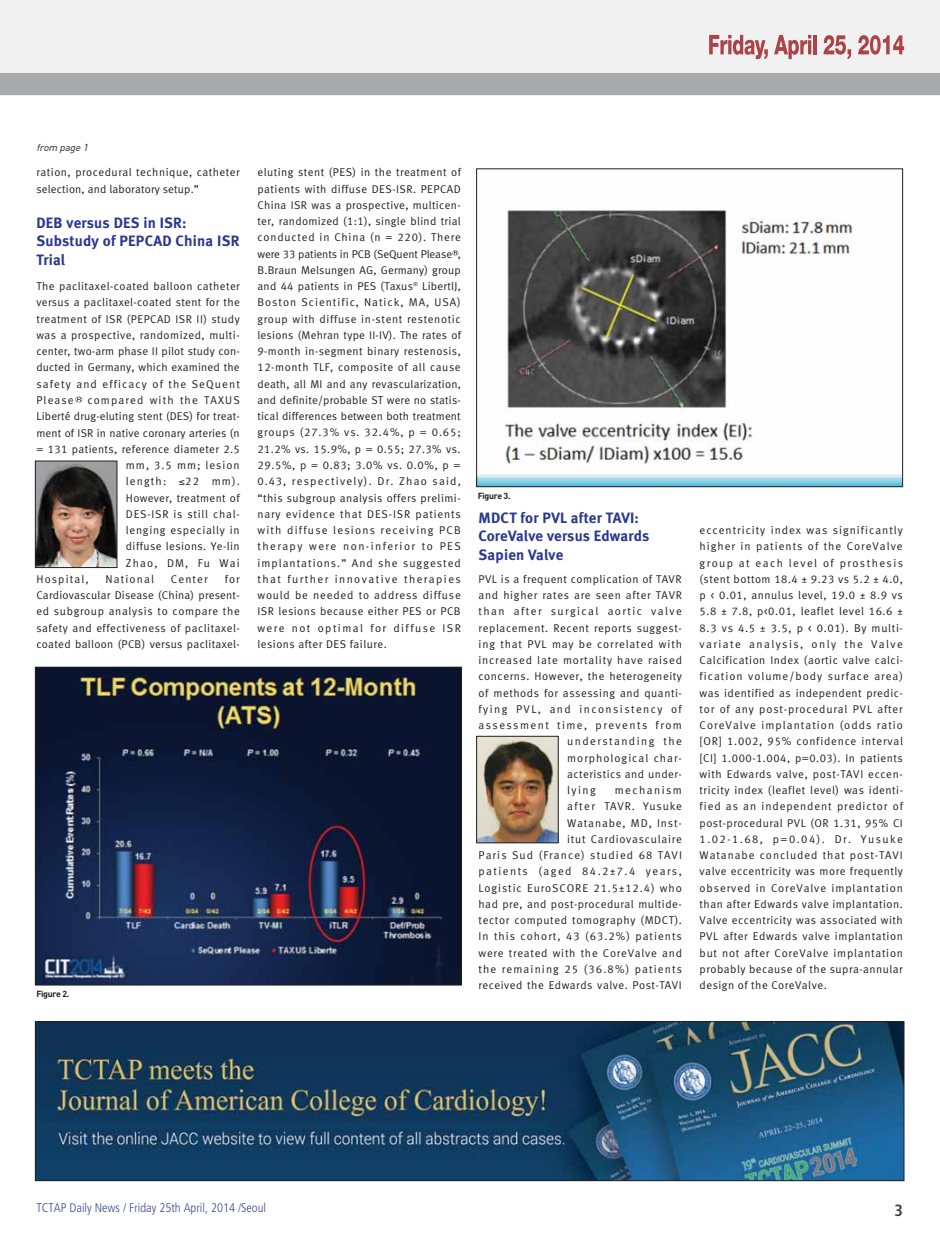
<style>
.page{position:relative;width:940px;height:1240px;background:#fff}
.page>*{position:absolute;margin:0;border:0;box-sizing:border-box;transform-origin:0 0}
.t1{font:700 condensed 16.25px "Frutiger";color:#404041}
.t2{font:15px/18.8px "Meta Bold LF";letter-spacing:.015em;color:#2b3890}
.t3{font:300 condensed 12.5px "Frutiger";color:#3d4797}
.t4{font:11.25px/16.2px "Meta Normal LF";letter-spacing:.05em;color:#231f20;text-align:justify}
.t5{font:11.25px/16.2px "Meta Normal LF";letter-spacing:.075em;color:#231f20;text-align:right}
.t6{font:11.25px "Meta Normal LF";letter-spacing:.015em;color:#231f20}
.t7{font:11.25px "Meta Normal LF";letter-spacing:.13em;color:#231f20}
.t8{font:11.25px "Meta Normal LF";letter-spacing:.1em;color:#231f20}
.t9{font:11.25px "Meta Normal LF";letter-spacing:.03em;color:#231f20}
.t10{font:11.25px "Meta Normal LF";letter-spacing:.09em;color:#231f20}
.t11{font:11.25px "Meta Normal LF";letter-spacing:.08em;color:#231f20}
.t12{font:italic 10px "DIN";color:#231f20}
.t13{font:700 8.75px "DIN";letter-spacing:-.04em;color:#231f20}
</style>
<div class="page">
<div style="left:0;top:0;width:939px;height:95px;background:#f1f1f2"></div>
<div style="left:0;top:74px;width:939px;height:21px;background:#a7a9ac"></div>
<svg style="left:709px;top:35px;width:58px;height:24px"></svg>
<svg style="left:774px;top:35px;width:36px;height:24px"></svg>
<svg style="left:813px;top:35px;width:3px;height:19px"></svg>
<svg style="left:823px;top:35px;width:27px;height:24px"></svg>
<svg style="left:858px;top:35px;width:45px;height:20px"></svg>
<svg style="left:76px;top:396px;width:6px;height:6px"></svg>
<svg style="left:452px;top:250px;width:6px;height:6px"></svg>
<img style="left:37px;top:1023px;width:864px;height:156px">
<div style="left:35px;top:1021px;width:868px;height:160px;border:1px solid #231f20"></div>
<img style="left:37px;top:669px;width:422px;height:314px">
<div style="left:35px;top:667px;width:426px;height:318px;border:1px solid #231f20"></div>
<img style="left:478px;top:209px;width:422px;height:276px">
<div style="left:476px;top:169px;width:426px;height:318px;border:1px solid #231f20"></div>
<img style="left:37px;top:463px;width:78px;height:103px">
<div style="left:35px;top:461px;width:82px;height:107px;border:1px solid #231f20"></div>
<img style="left:478px;top:738px;width:78px;height:103px">
<div style="left:476px;top:736px;width:82px;height:107px;border:1px solid #231f20"></div>
<p class="t12" style="left:36px;top:144px;width:55px">from page 1</p>
<p class="t4" style="left:36px;top:165px;width:205px">ration, procedural technique, catheter selection, and laboratory setup.”</p>
<h2 class="t2" style="left:36px;top:214px;width:204px">DEB versus DES in ISR:<br>Substudy of PEPCAD China ISR<br>Trial</h2>
<p class="t4" style="left:36px;top:279px;width:205px">The paclitaxel-coated balloon catheter</p>
<p class="t9" style="left:36px;top:298px;width:205px">versus a paclitaxel-coated stent for the</p>
<p class="t4" style="left:36px;top:311px;width:205px">treatment of ISR (PEPCAD ISR II) study</p>
<p class="t4" style="left:36px;top:328px;width:205px">was a prospective, randomized, multi-</p>
<p class="t6" style="left:36px;top:347px;width:205px">center, two-arm phase II pilot study con-</p>
<p class="t6" style="left:36px;top:363px;width:205px">ducted in Germany, which examined the</p>
<p class="t8" style="left:36px;top:380px;width:205px">safety and efficacy of the SeQuent</p>
<p class="t8" style="left:36px;top:396px;width:205px">Please compared with the TAXUS</p>
<p class="t6" style="left:36px;top:412px;width:205px">Liberté drug-eluting stent (DES) for treat-</p>
<p class="t6" style="left:36px;top:428px;width:205px">ment of ISR in native coronary arteries (n</p>
<p class="t9" style="left:36px;top:445px;width:205px">= 131 patients, reference diameter 2.5</p>
<p class="t10" style="left:126px;top:461px;width:115px">mm, 3.5 mm; lesion</p>
<p class="t4" style="left:126px;top:474px;width:42px">length:</p>
<p class="t4" style="left:126px;top:474px;width:115px;text-indent:59px">22 mm).<br>However, treatment of DES-ISR is still chal&shy;lenging especially in diffuse lesions. Ye-lin Zhao, DM, Fu Wai</p>
<p class="t8" style="left:36px;top:575px;width:54px">Hospital,</p>
<p class="t8" style="left:106px;top:575px;width:50px">National</p>
<p class="t4" style="left:171px;top:571px;width:38px">Center</p>
<p class="t4" style="left:36px;top:571px;width:205px;text-indent:188px">for Cardiovascular Disease (China) present&shy;ed subgroup analysis to compare the safety and effectiveness of paclitaxel&shy;coated balloon (PCB) versus paclitaxel-</p>
<p class="t13" style="left:36px;top:991px;width:34px">Figure 2.</p>
<p class="t4" style="left:257px;top:165px;width:205px">eluting stent (PES) in the treatment of patients with diffuse DES-ISR. PEPCAD China ISR was a prospective, multicen&shy;ter, randomized (1:1), single blind trial conducted in China (n = 220). There were 33 patients in PCB (SeQuent Please , B.Braun Melsungen AG, Germany) group and 44 patients in PES (Taxus<sup>®</sup> LibertlJ, Boston Scientific, Natick, MA, USA) group with diffuse in-stent restenotic lesions (Mehran type II-IV). The rates of 9-month in-segment binary restenosis, 12-month TLF, composite of all cause death, all MI and any revascularization, and definite/probable ST were no statis&shy;tical differences between both treatment groups (27.3% vs. 32.4%, p = 0.65; 21.2% vs. 15.9%, p = 0.55; 27.3% vs.<br>29.5%, p = 0.83; 3.0% vs. 0.0%, p = 0.43, respectively). Dr. Zhao said, “this subgroup analysis offers prelimi&shy;nary evidence that DES-ISR patients with diffuse lesions receiving PCB therapy were non-inferior to PES implantations.” And she suggested that further innovative therapies would be needed to address diffuse ISR lesions because either PES or PCB were not optimal for diffuse ISR lesions after DES failure.</p>
<p class="t13" style="left:477px;top:492px;width:34px">Figure 3.</p>
<h2 class="t2" style="left:478px;top:509px;width:172px">MDCT for PVL after TAVI:<br>CoreValve versus Edwards<br>Sapien Valve</h2>
<p class="t4" style="left:478px;top:571px;width:204px">PVL is a frequent complication of TAVR</p>
<p class="t4" style="left:478px;top:588px;width:205px">and higher rates are seen after TAVR</p>
<p class="t7" style="left:478px;top:607px;width:205px">than after surgical aortic valve</p>
<p class="t4" style="left:478px;top:620px;width:205px">replacement. Recent reports suggest-</p>
<p class="t11" style="left:478px;top:640px;width:205px">ing that PVL may be correlated with</p>
<p class="t5" style="left:478px;top:653px;width:205px">increased late mortality have raised</p>
<p class="t4" style="left:478px;top:669px;width:205px">concerns. However, the heterogeneity</p>
<p class="t4" style="left:478px;top:685px;width:205px">of methods for assessing and quanti-</p>
<p class="t7" style="left:478px;top:705px;width:205px">fying PVL, and inconsistency of</p>
<p class="t7" style="left:478px;top:721px;width:205px">assessment time, prevents from</p>
<p class="t7" style="left:567px;top:737px;width:116px">understanding the</p>
<p class="t10" style="left:567px;top:753px;width:116px">morphological char-</p>
<p class="t4" style="left:567px;top:766px;width:116px">acteristics and under-</p>
<p class="t4" style="left:567px;top:783px;width:30px">lying</p>
<p class="t5" style="left:478px;top:783px;width:205px">mechanism<br>after TAVR. Yusuke<br>Watanabe, MD, Inst-<br>itut Cardiovasculaire<br>Paris Sud (France) studied 68 TAVI patients (aged 84.2±7.4 years,<br>Logistic EuroSCORE 21.5±12.4) who had pre, and post-procedural multide&shy;tector computed tomography (MDCT).<br>In this cohort, 43 (63.2%) patients were treated with the CoreValve and the remaining 25 (36.8%) patients received the Edwards valve. Post-TAVI</p>
<p class="t4" style="left:699px;top:523px;width:205px">eccentricity index was significantly higher in patients of the CoreValve group at each level of prosthesis (stent bottom 18.4 ± 9.23 vs 5.2 ± 4.0, p &lt; 0.01, annulus level, 19.0 ± 8.9 vs 5.8 ± 7.8, p&lt;0.01, leaflet level 16.6 ± 8.3 vs 4.5 ± 3.5, p &lt; 0.01). By multi&shy;variate analysis, only the Valve Calcification Index (aortic valve calci&shy;fication volume/body surface area) was identified as independent predic&shy;tor of any post-procedural PVL after CoreValve implantation (odds ratio [OR] 1.002, 95% confidence interval [CI] 1.000-1.004, p=0.03). In patients with Edwards valve, post-TAVI eccen&shy;tricity index (leaflet level) was identi&shy;fied as an independent predictor of post-procedural PVL (OR 1.31, 95% CI 1.02-1.68, p=0.04). Dr. Yusuke Watanabe concluded that post-TAVI valve eccentricity was more frequently observed in CoreValve implantation than after Edwards valve implantation.<br>Valve eccentricity was associated with PVL after Edwards valve implantation but not after CoreValve implantation probably because of the supra-annular design of the CoreValve.</p>
<p class="t3" style="left:36px;top:1203px;width:231px">TCTAP Daily News / Friday 25th April, 2014 /Seoul</p>
<h1 class="t1" style="left:894px;top:1203px;width:10px">3</h1>
</div>
